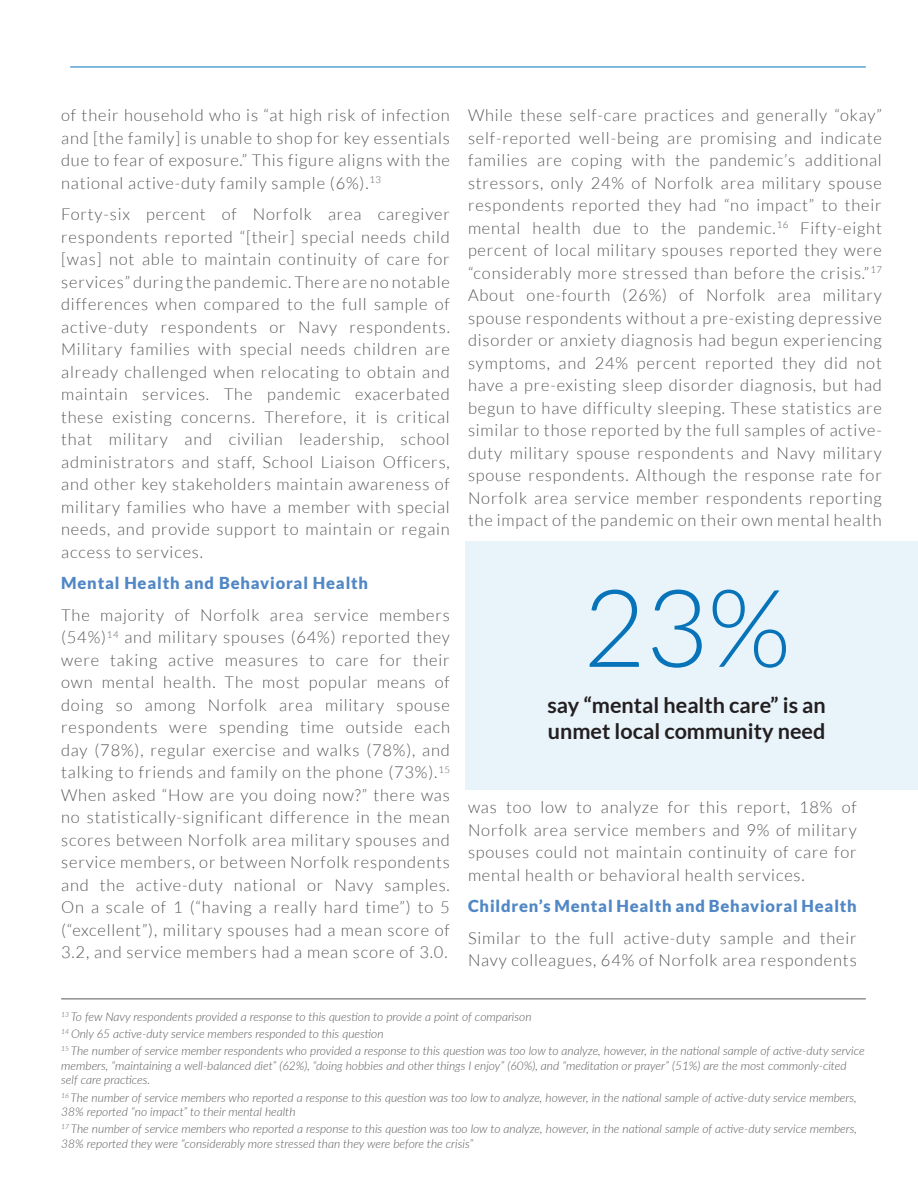
<style>
.page{position:relative;width:918px;height:1188px;background:#fff}
.page>*{position:absolute;margin:0;border:0;box-sizing:border-box;transform-origin:0 0}
.t1{font:300 108px "Lato";color:#0774ba}
.t2{font:700 21.6px/26px "Lato";color:#231f20}
.t3{font:300 16.5px/22.5px "Lato";letter-spacing:.05em;color:#57585a;text-align:justify}
.t4{font:900 16.5px "Lato";letter-spacing:.05em;color:#5187c5}
.t5{font:italic 300 12px/14.4px "Lato";color:#57585a}
</style>
<div class="page">
<div style="left:465px;top:542px;width:453px;height:248px;background:#e9f3fa"></div>
<hr style="left:70px;top:67px;width:796px;height:1px;background:#0774ba">
<hr style="left:61px;top:999px;width:805px;height:1px;background:#57585a">
<p class="t3" style="left:61px;top:104px;width:390px">of their household who is “at high risk of infection and [the family] is unable to shop for key essentials due to fear of exposure.” This figure aligns with the national active-duty family sample (6%).<sup>13</sup></p>
<p class="t3" style="left:61px;top:203px;width:390px">Forty-six percent of Norfolk area caregiver respondents reported “[their] special needs child [was] not able to maintain continuity of care for services” during the pandemic. There are no notable differences when compared to the full sample of active-duty respondents or Navy respondents.<br>Military families with special needs children are already challenged when relocating to obtain and maintain services. The pandemic exacerbated these existing concerns. Therefore, it is critical that military and civilian leadership, school administrators and staff, School Liaison Officers, and other key stakeholders maintain awareness of military families who have a member with special needs, and provide support to maintain or regain access to services.</p>
<p class="t4" style="left:61px;top:574px;width:309px">Mental Health and Behavioral Health</p>
<p class="t3" style="left:61px;top:604px;width:390px">The majority of Norfolk area service members (54%)<sup>14</sup> and military spouses (64%) reported they were taking active measures to care for their own mental health. The most popular means of doing so among Norfolk area military spouse respondents were spending time outside each day (78%), regular exercise and walks (78%), and talking to friends and family on the phone (73%).<sup>15<br></sup>When asked “How are you doing now?” there was no statistically-significant difference in the mean scores between Norfolk area military spouses and service members, or between Norfolk respondents and the active-duty national or Navy samples.<br>On a scale of 1 (“having a really hard time”) to 5 (“excellent”), military spouses had a mean score of 3.2, and service members had a mean score of 3.0.</p>
<p class="t3" style="left:468px;top:104px;width:416px">While these self-care practices and generally “okay” self-reported well-being are promising and indicate families are coping with the pandemic’s additional stressors, only 24% of Norfolk area military spouse respondents reported they had “no impact” to their mental health due to the pandemic.<sup>16</sup> Fifty-eight percent of local military spouses reported they were “considerably more stressed than before the crisis.”<sup>17<br></sup>About one-fourth (26%) of Norfolk area military spouse respondents without a pre-existing depressive disorder or anxiety diagnosis had begun experiencing symptoms, and 24% percent reported they did not have a pre-existing sleep disorder diagnosis, but had begun to have difficulty sleeping. These statistics are similar to those reported by the full samples of active&shy;duty military spouse respondents and Navy military spouse respondents. Although the response rate for Norfolk area service member respondents reporting the impact of the pandemic on their own mental health</p>
<p class="t1" style="left:583px;top:570px;width:210px">23%</p>
<p class="t2" style="left:547px;top:692px;width:280px">say “mental health care” is an unmet local community need</p>
<p class="t3" style="left:468px;top:796px;width:390px">was too low to analyze for this report, 18% of Norfolk area service members and 9% of military spouses could not maintain continuity of care for mental health or behavioral health services.</p>
<p class="t4" style="left:468px;top:897px;width:390px">Children’s Mental Health and Behavioral Health</p>
<p class="t3" style="left:468px;top:927px;width:390px">Similar to the full active-duty sample and their<br>Navy colleagues, 64% of Norfolk area respondents</p>
<p class="t5" style="left:61px;top:1009px;width:472px"><sup>13</sup> To few Navy respondents provided a response to this question to provide a point of comparison</p>
<p class="t5" style="left:61px;top:1026px;width:324px"><sup>14</sup> Only 65 active-duty service members responded to this question</p>
<p class="t5" style="left:61px;top:1043px;width:805px"><sup>15</sup> The number of service member respondents who provided a response to this question was too low to analyze, however, in the national sample of active-duty service members, “maintaining a well-balanced diet” (62%), “doing hobbies and other things I enjoy” (60%), and “meditation or prayer” (51%) are the most commonly-cited self care practices.</p>
<p class="t5" style="left:61px;top:1090px;width:797px"><sup>16</sup> The number of service members who reported a response to this question was too low to analyze, however, in the national sample of active-duty service members,<br>38% reported “no impact” to their mental health</p>
<p class="t5" style="left:61px;top:1121px;width:797px"><sup>17</sup> The number of service members who reported a response to this question was too low to analyze, however, in the national sample of active-duty service members,<br>38% reported they were “considerably more stressed than they were before the crisis”</p>
</div>
